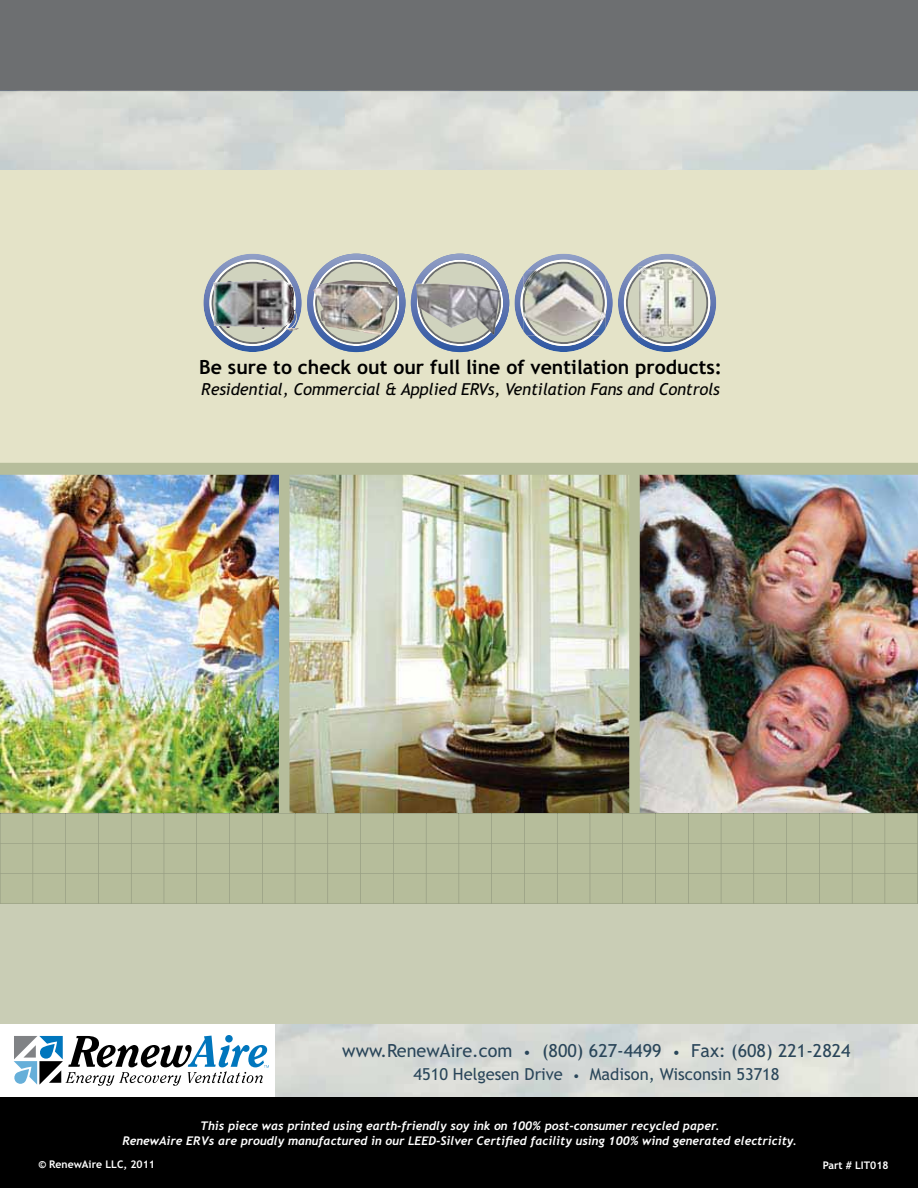
<style>
.page{position:relative;width:918px;height:1188px;background:#fff}
.page>*{position:absolute;margin:0;border:0;box-sizing:border-box;transform-origin:0 0}
.t1{font:700 19.5px "Trebuchet MS";color:#000}
.t2{font:18px "Trebuchet MS";color:#2a465a}
.t3{font:italic 16.5px "Trebuchet MS";letter-spacing:-.01em;color:#000}
.t4{font:16.5px "Trebuchet MS";color:#2a465a}
.t5{font:italic 700 12px/14.4px "Trebuchet";color:#fff;text-align:center}
.t6{font:700 10.5px "Trebuchet MS";color:#fff}
.s1{font-size:15px}
.s2{font-size:13.5px}
</style>
<div class="page">
<div style="left:0;top:892px;width:918px;height:132px;background:#c9cdb5"></div>
<div style="left:0;top:71px;width:918px;height:690px;background:#e4e3c8"></div>
<svg style="left:0;top:812px;width:918px;height:92px;background:#b4ba99"></svg>
<svg style="left:14px;top:1035px;width:255px;height:51px"></svg>
<div style="left:0;top:0;width:918px;height:91px;background:#6d6f71"></div>
<img style="left:0;top:475px;width:918px;height:337px">
<div style="left:0;top:1097px;width:918px;height:91px;background:#000"></div>
<div style="left:279px;top:472px;width:11px;height:341px;background:#b6bd9b"></div>
<div style="left:629px;top:472px;width:11px;height:341px;background:#b6bd9b"></div>
<div style="left:0;top:463px;width:918px;height:12px;background:#b6bd9b"></div>
<svg style="left:203px;top:254px;width:202px;height:98px"></svg>
<img style="left:313px;top:280px;width:85px;height:56px">
<svg style="left:411px;top:254px;width:305px;height:98px"></svg>
<img style="left:639px;top:266px;width:55px;height:72px">
<img style="left:0;top:91px;width:918px;height:78px">
<img style="left:523px;top:270px;width:82px;height:65px">
<img style="left:524px;top:270px;width:79px;height:65px">
<h1 class="t1" style="left:199px;top:359px;width:524px">Be sure to check out our full line of ventilation products:</h1>
<h3 class="t3" style="left:201px;top:382px;width:520px">Residential, Commercial &amp; Applied ERVs, Ventilation Fans and Controls</h3>
<h2 class="t2" style="left:342px;top:1043px;width:510px">www.RenewAire.com <span class="s1">•</span> (800) 627-4499 <span class="s1">•</span> Fax: (608) 221-2824</h2>
<h3 class="t4" style="left:413px;top:1068px;width:368px">4510 Helgesen Drive <span class="s2">•</span> Madison, Wisconsin 53718</h3>
<p class="t5" style="left:122px;top:1120px;width:676px">This piece was printed using earth-friendly soy ink on 100% post-consumer recycled paper.<br>RenewAire ERVs are proudly manufactured in our LEED-Silver Certified facility using 100% wind generated electricity.</p>
<p class="t6" style="left:38px;top:1160px;width:118px">© RenewAire LLC, 2011</p>
<p class="t6" style="left:823px;top:1161px;width:67px">Part # LIT018</p>
</div>
